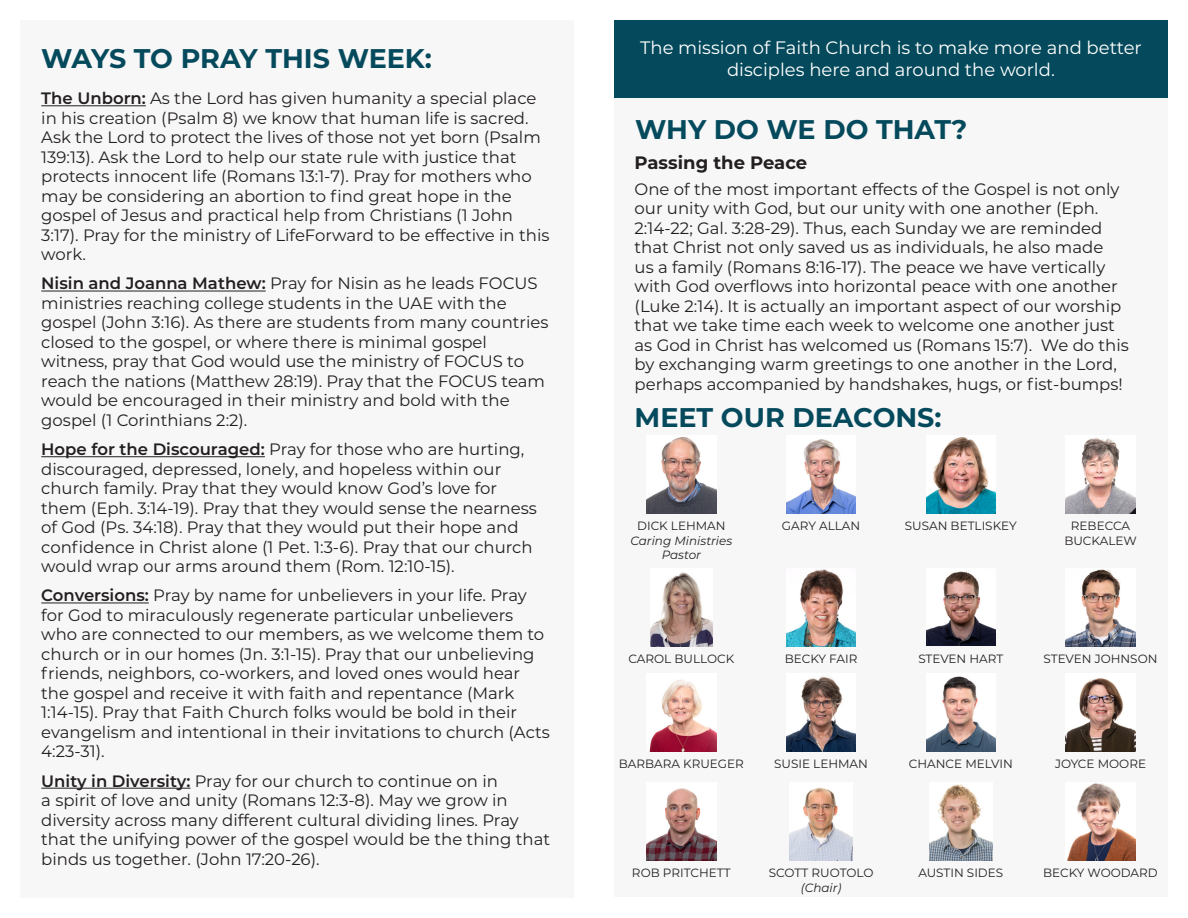
<style>
.page{position:relative;width:1188px;height:918px;background:#fff}
.page>*{position:absolute;margin:0;border:0;box-sizing:border-box;transform-origin:0 0}
.t1{font:700 27px "Montserrat";color:#054a5c}
.t2{font:18px/21.6px "Montserrat";color:#fff;text-align:center}
.t3{font:700 18px "Montserrat";color:#231f20}
.t4{font:16.5px/19.5px "Montserrat";color:#231f20}
.t5{font:12px/14.4px "Montserrat";color:#231f20;text-align:center}
.t6{font:italic 12px "Montserrat";color:#231f20}
.s1{font-weight:600}
</style>
<div class="page">
<div style="left:20px;top:21px;width:554px;height:877px;background:#f7f7f8"></div>
<hr style="left:41px;top:105px;width:105px;height:1px;background:#231f20">
<hr style="left:41px;top:291px;width:225px;height:1px;background:#231f20">
<hr style="left:41px;top:456px;width:224px;height:1px;background:#231f20">
<hr style="left:41px;top:603px;width:108px;height:1px;background:#231f20">
<hr style="left:41px;top:788px;width:149px;height:1px;background:#231f20">
<div style="left:614px;top:20px;width:554px;height:78px;background:#054a5c"></div>
<div style="left:614px;top:98px;width:554px;height:799px;background:#f7f7f8"></div>
<img style="left:647px;top:437px;width:69px;height:77px">
<img style="left:650px;top:572px;width:63px;height:74px">
<img style="left:787px;top:569px;width:68px;height:77px">
<img style="left:786px;top:439px;width:70px;height:75px">
<img style="left:926px;top:437px;width:70px;height:77px">
<img style="left:1066px;top:438px;width:69px;height:76px">
<img style="left:926px;top:571px;width:69px;height:75px">
<img style="left:647px;top:788px;width:69px;height:73px">
<img style="left:1066px;top:678px;width:69px;height:74px">
<img style="left:790px;top:787px;width:63px;height:74px">
<img style="left:1067px;top:783px;width:68px;height:78px">
<img style="left:929px;top:784px;width:63px;height:77px">
<img style="left:926px;top:676px;width:70px;height:76px">
<img style="left:1066px;top:569px;width:69px;height:77px">
<img style="left:649px;top:680px;width:67px;height:72px">
<img style="left:786px;top:676px;width:70px;height:76px">
<p class="t1" style="left:41px;top:39px;width:392px">WAYS TO PRAY THIS WEEK:</p>
<p class="t4" style="left:41px;top:88px;width:510px"><span class="s1">The Unborn:</span> As the Lord has given humanity a special place in his creation (Psalm 8) we know that human life is sacred.<br>Ask the Lord to protect the lives of those not yet born (Psalm 139:13). Ask the Lord to help our state rule with justice that protects innocent life (Romans 13:1-7). Pray for mothers who may be considering an abortion to find great hope in the gospel of Jesus and practical help from Christians (1 John 3:17). Pray for the ministry of LifeForward to be effective in this work.</p>
<p class="t4" style="left:41px;top:273px;width:509px"><span class="s1">Nisin and Joanna Mathew:</span> Pray for Nisin as he leads FOCUS ministries reaching college students in the UAE with the gospel (John 3:16). As there are students from many countries closed to the gospel, or where there is minimal gospel witness, pray that God would use the ministry of FOCUS to reach the nations (Matthew 28:19). Pray that the FOCUS team would be encouraged in their ministry and bold with the gospel (1 Corinthians 2:2).</p>
<p class="t4" style="left:41px;top:439px;width:497px"><span class="s1">Hope for the Discouraged:</span> Pray for those who are hurting, discouraged, depressed, lonely, and hopeless within our church family. Pray that they would know God’s love for them (Eph. 3:14-19). Pray that they would sense the nearness of God (Ps. 34:18). Pray that they would put their hope and confidence in Christ alone (1 Pet. 1:3-6). Pray that our church would wrap our arms around them (Rom. 12:10-15).</p>
<p class="t4" style="left:41px;top:585px;width:510px"><span class="s1">Conversions:</span> Pray by name for unbelievers in your life. Pray for God to miraculously regenerate particular unbelievers who are connected to our members, as we welcome them to church or in our homes (Jn. 3:1-15). Pray that our unbelieving friends, neighbors, co-workers, and loved ones would hear the gospel and receive it with faith and repentance (Mark 1:14-15). Pray that Faith Church folks would be bold in their evangelism and intentional in their invitations to church (Acts 4:23-31).</p>
<p class="t4" style="left:41px;top:770px;width:510px"><span class="s1">Unity in Diversity:</span> Pray for our church to continue on in<br>a spirit of love and unity (Romans 12:3-8). May we grow in diversity across many different cultural dividing lines. Pray that the unifying power of the gospel would be the thing that binds us together. (John 17:20-26).</p>
<p class="t2" style="left:640px;top:36px;width:503px">The mission of Faith Church is to make more and better disciples here and around the world.</p>
<p class="t1" style="left:635px;top:110px;width:334px">WHY DO WE DO THAT?</p>
<p class="t3" style="left:635px;top:149px;width:174px">Passing the Peace</p>
<p class="t4" style="left:635px;top:179px;width:496px">One of the most important effects of the Gospel is not only our unity with God, but our unity with one another (Eph.<br>2:14-22; Gal. 3:28-29). Thus, each Sunday we are reminded that Christ not only saved us as individuals, he also made<br>us a family (Romans 8:16-17). The peace we have vertically with God overflows into horizontal peace with one another (Luke 2:14). It is actually an important aspect of our worship that we take time each week to welcome one another just as God in Christ has welcomed us (Romans 15:7). We do this by exchanging warm greetings to one another in the Lord, perhaps accompanied by handshakes, hugs, or fist-bumps!</p>
<p class="t1" style="left:635px;top:398px;width:308px">MEET OUR DEACONS:</p>
<p class="t5" style="left:637px;top:519px;width:90px">DICK LEHMAN</p>
<p class="t6" style="left:631px;top:532px;width:103px">Caring Ministries</p>
<p class="t6" style="left:662px;top:547px;width:41px">Pastor</p>
<p class="t5" style="left:782px;top:519px;width:80px">GARY ALLAN</p>
<p class="t5" style="left:905px;top:519px;width:113px">SUSAN BETLISKEY</p>
<p class="t5" style="left:1064px;top:519px;width:74px">REBECCA<br>BUCKALEW</p>
<p class="t5" style="left:629px;top:651px;width:107px">CAROL BULLOCK</p>
<p class="t5" style="left:785px;top:651px;width:74px">BECKY FAIR</p>
<p class="t5" style="left:619px;top:757px;width:127px">BARBARA KRUEGER</p>
<p class="t5" style="left:774px;top:757px;width:95px">SUSIE LEHMAN</p>
<p class="t5" style="left:918px;top:651px;width:86px">STEVEN HART</p>
<p class="t5" style="left:1044px;top:651px;width:115px">STEVEN JOHNSON</p>
<p class="t5" style="left:909px;top:757px;width:106px">CHANCE MELVIN</p>
<p class="t5" style="left:1055px;top:757px;width:93px">JOYCE MOORE</p>
<p class="t5" style="left:632px;top:865px;width:100px">ROB PRITCHETT</p>
<p class="t5" style="left:769px;top:865px;width:106px">SCOTT RUOTOLO</p>
<p class="t6" style="left:801px;top:879px;width:42px">(Chair)</p>
<p class="t5" style="left:918px;top:865px;width:86px">AUSTIN SIDES</p>
<p class="t5" style="left:1043px;top:865px;width:116px">BECKY WOODARD</p>
</div>
